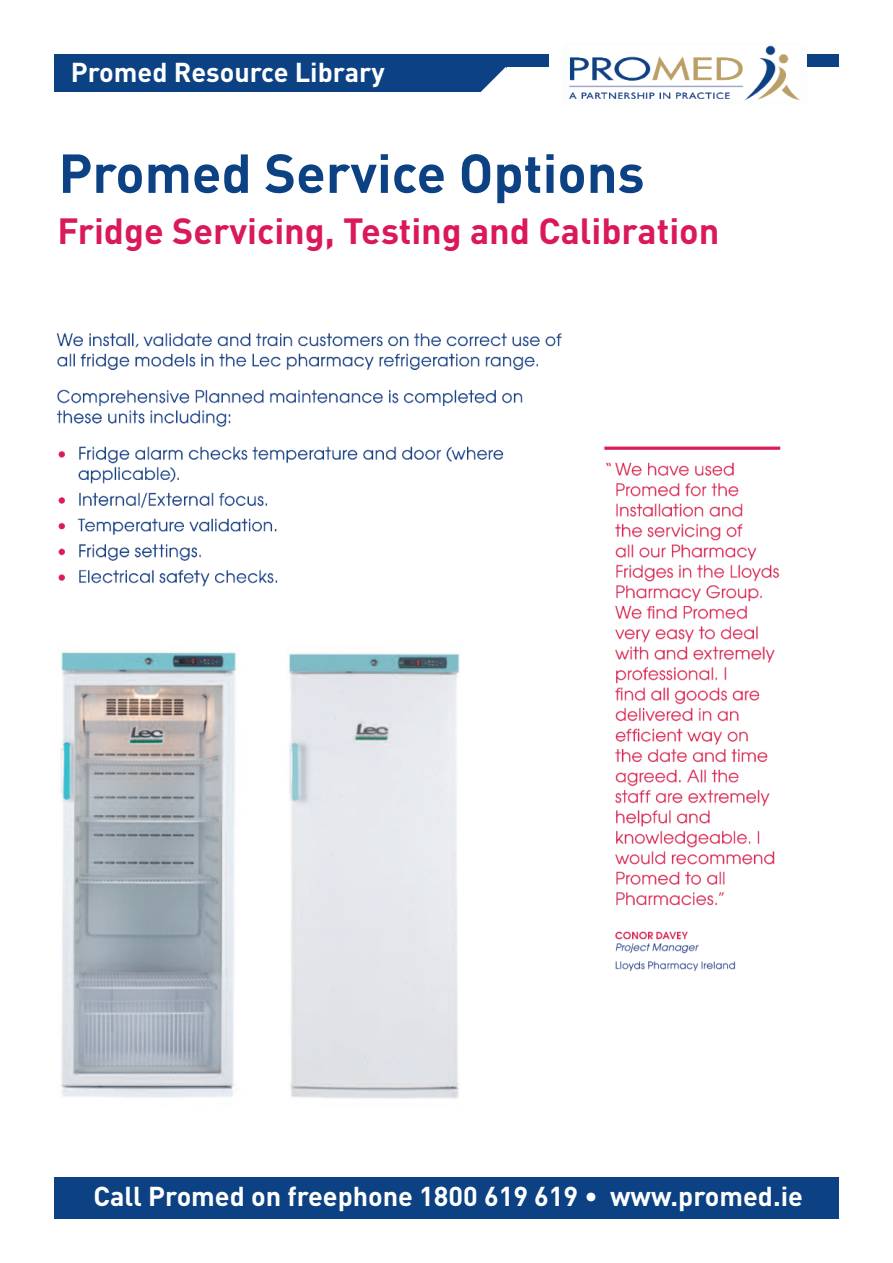
<style>
.page{position:relative;width:893px;height:1263px;background:#fff}
.page>*{position:absolute;margin:0;border:0;box-sizing:border-box;transform-origin:0 0}
.t1{font:700 54px "DIN";color:#0c4284}
.t2{font:700 36px "DIN";color:#da195b}
.t3{font:700 27px "DIN";color:#fff}
</style>
<div class="page">
<div style="left:54px;top:1178px;width:785px;height:41px;background:#0c4284"></div>
<div style="left:54px;top:54px;width:785px;height:12px;background:#0c4284"></div>
<div style="left:54px;top:54px;width:453px;height:38px;background:#0c4284"></div>
<svg style="left:481px;top:67px;width:26px;height:25px"></svg>
<div style="left:549px;top:43px;width:257px;height:73px;background:#fff"></div>
<img style="left:569px;top:45px;width:231px;height:56px">
<img style="left:56px;top:333px;width:506px;height:254px">
<img style="left:57px;top:652px;width:403px;height:447px">
<img style="left:603px;top:446px;width:178px;height:526px">
<p class="t3" style="left:71px;top:57px;width:315px">Promed Resource Library</p>
<h1 class="t1" style="left:58px;top:143px;width:588px">Promed Service Options</h1>
<h2 class="t2" style="left:58px;top:210px;width:663px">Fridge Servicing, Testing and Calibration</h2>
<p class="t3" style="left:93px;top:1181px;width:711px">Call Promed on freephone 1800 619 619 • www.promed.ie</p>
</div>
